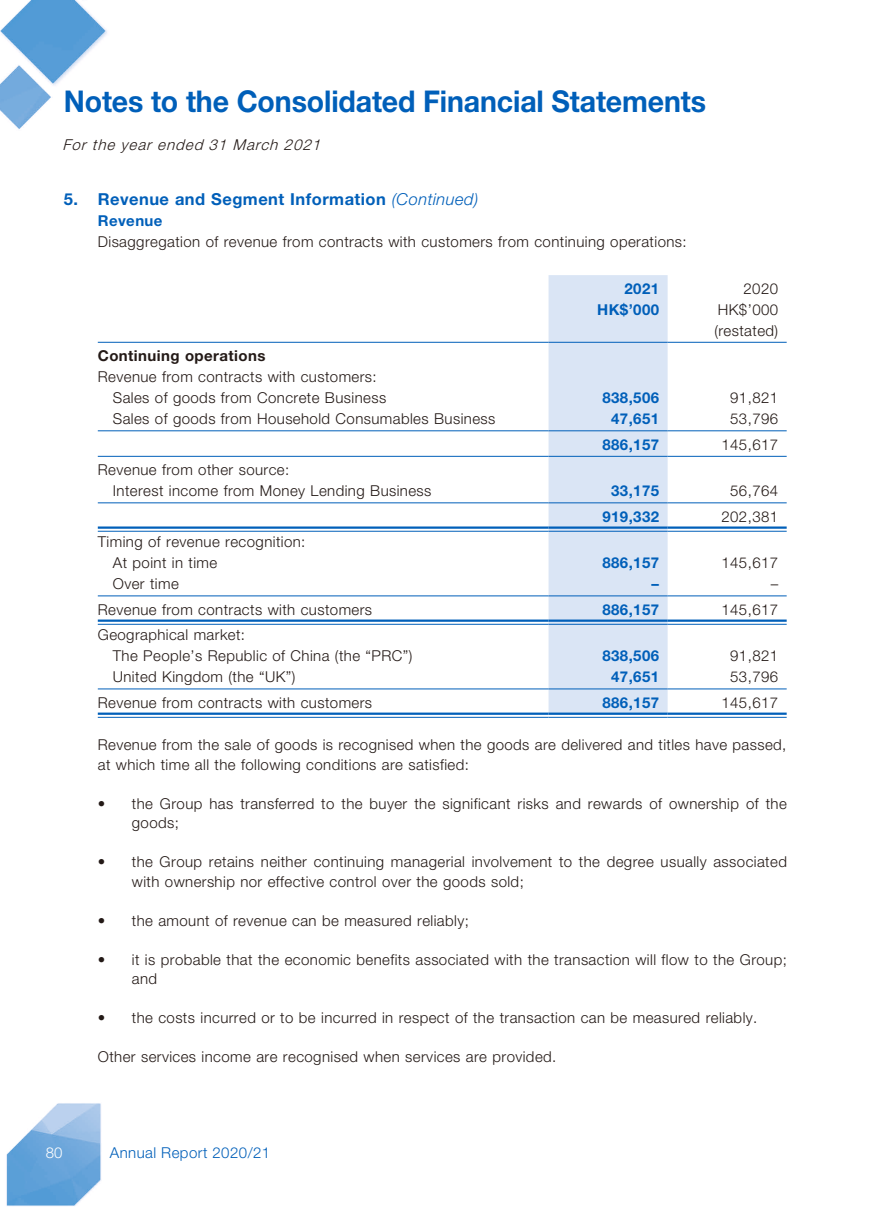
<style>
.page{position:relative;width:893px;height:1212px;background:#fff}
.page>*{position:absolute;margin:0;border:0;box-sizing:border-box;transform-origin:0 0}
.t1{font:700 30px "Helvetica Neue LT Std";letter-spacing:-.005em;color:#005fb9;scale:.95 1}
.t2{font:700 16.5px "Helvetica Neue LT Std";letter-spacing:.03em;color:#005fb9}
.t3{font:300 15px/21px "Helvetica Neue LT Std";letter-spacing:.03em;color:#231916}
.t4{font:700 15px "Helvetica Neue LT Std";letter-spacing:.03em;color:#005fb9}
.t5{font:italic 300 15px "Helvetica Neue LT Std";color:#231916}
.t6{font:700 15px "Helvetica Neue LT Std";letter-spacing:.03em;color:#231916}
.t7{font:300 15px "Helvetica Neue LT Std";letter-spacing:.03em;color:#005fb9}
.t8{font:300 15px "Helvetica Neue LT Std";color:#fff}
.s1{font-weight:300;font-style:italic}
</style>
<div class="page">
<img style="left:0;top:0;width:787px;height:1206px">
<div style="left:549px;top:275px;width:119px;height:437px;background:#dae5f5"></div>
<hr style="left:98px;top:342px;width:451px;height:1px;background:#005fb9">
<hr style="left:549px;top:342px;width:119px;height:1px;background:#005fb9">
<hr style="left:668px;top:342px;width:119px;height:1px;background:#005fb9">
<hr style="left:98px;top:430px;width:451px;height:1px;background:#005fb9">
<hr style="left:549px;top:430px;width:119px;height:1px;background:#005fb9">
<hr style="left:668px;top:430px;width:119px;height:1px;background:#005fb9">
<hr style="left:98px;top:456px;width:451px;height:1px;background:#005fb9">
<hr style="left:549px;top:456px;width:119px;height:1px;background:#005fb9">
<hr style="left:668px;top:456px;width:119px;height:1px;background:#005fb9">
<hr style="left:98px;top:502px;width:451px;height:1px;background:#005fb9">
<hr style="left:549px;top:502px;width:119px;height:1px;background:#005fb9">
<hr style="left:668px;top:502px;width:119px;height:1px;background:#005fb9">
<hr style="left:98px;top:526px;width:451px;height:3px;background:#005fb9">
<hr style="left:98px;top:531px;width:451px;height:1px;background:#005fb9">
<hr style="left:549px;top:526px;width:119px;height:3px;background:#005fb9">
<hr style="left:549px;top:531px;width:119px;height:1px;background:#005fb9">
<hr style="left:668px;top:526px;width:119px;height:3px;background:#005fb9">
<hr style="left:668px;top:531px;width:119px;height:1px;background:#005fb9">
<hr style="left:98px;top:595px;width:451px;height:1px;background:#005fb9">
<hr style="left:549px;top:595px;width:119px;height:1px;background:#005fb9">
<hr style="left:668px;top:595px;width:119px;height:1px;background:#005fb9">
<hr style="left:98px;top:619px;width:451px;height:3px;background:#005fb9">
<hr style="left:98px;top:624px;width:451px;height:1px;background:#005fb9">
<hr style="left:549px;top:619px;width:119px;height:3px;background:#005fb9">
<hr style="left:549px;top:624px;width:119px;height:1px;background:#005fb9">
<hr style="left:668px;top:619px;width:119px;height:3px;background:#005fb9">
<hr style="left:668px;top:624px;width:119px;height:1px;background:#005fb9">
<hr style="left:98px;top:688px;width:451px;height:1px;background:#005fb9">
<hr style="left:549px;top:688px;width:119px;height:1px;background:#005fb9">
<hr style="left:668px;top:688px;width:119px;height:1px;background:#005fb9">
<hr style="left:98px;top:712px;width:451px;height:3px;background:#005fb9">
<hr style="left:98px;top:717px;width:451px;height:1px;background:#005fb9">
<hr style="left:549px;top:712px;width:119px;height:3px;background:#005fb9">
<hr style="left:549px;top:717px;width:119px;height:1px;background:#005fb9">
<hr style="left:668px;top:712px;width:119px;height:3px;background:#005fb9">
<hr style="left:668px;top:717px;width:119px;height:1px;background:#005fb9">
<h1 class="t1" style="left:64px;top:83px;width:677px">Notes to the Consolidated Financial Statements</h1>
<p class="t5" style="left:62px;top:135px;width:264px">For the year ended 31 March 2021</p>
<p class="t2" style="left:64px;top:189px;width:416px">5. Revenue and Segment Information <span class="s1">(Continued)</span></p>
<p class="t4" style="left:98px;top:211px;width:66px">Revenue</p>
<p class="t3" style="left:98px;top:231px;width:590px">Disaggregation of revenue from contracts with customers from continuing operations:</p>
<p class="t4" style="left:624px;top:279px;width:36px">2021</p>
<p class="t3" style="left:743px;top:277px;width:36px">2020</p>
<p class="t4" style="left:597px;top:300px;width:63px">HK$’000</p>
<p class="t3" style="left:714px;top:298px;width:65px">HK$’000 (restated)</p>
<p class="t6" style="left:98px;top:346px;width:169px">Continuing operations</p>
<p class="t3" style="left:113px;top:366px;width:275px;text-indent:-15px">Revenue from contracts with customers:<br>Sales of goods from Concrete Business</p>
<p class="t4" style="left:602px;top:388px;width:58px">838,506</p>
<p class="t3" style="left:730px;top:387px;width:49px">91,821</p>
<p class="t3" style="left:113px;top:408px;width:384px">Sales of goods from Household Consumables Business</p>
<p class="t4" style="left:611px;top:409px;width:49px">47,651</p>
<p class="t3" style="left:730px;top:408px;width:49px">53,796</p>
<p class="t4" style="left:602px;top:435px;width:58px">886,157</p>
<p class="t3" style="left:721px;top:433px;width:58px">145,617</p>
<p class="t3" style="left:113px;top:459px;width:320px;text-indent:-15px">Revenue from other source:<br>Interest income from Money Lending Business</p>
<p class="t4" style="left:611px;top:481px;width:49px">33,175</p>
<p class="t3" style="left:730px;top:480px;width:49px">56,764</p>
<p class="t4" style="left:602px;top:507px;width:58px">919,332</p>
<p class="t3" style="left:721px;top:505px;width:58px">202,381</p>
<p class="t3" style="left:113px;top:531px;width:194px;text-indent:-15px">Timing of revenue recognition:<br>At point in time</p>
<p class="t4" style="left:602px;top:553px;width:58px">886,157</p>
<p class="t3" style="left:721px;top:552px;width:58px">145,617</p>
<p class="t3" style="left:113px;top:573px;width:68px">Over time</p>
<p class="t4" style="left:652px;top:574px;width:9px">–</p>
<p class="t3" style="left:771px;top:573px;width:9px">–</p>
<p class="t3" style="left:98px;top:598px;width:276px">Revenue from contracts with customers</p>
<p class="t4" style="left:602px;top:600px;width:58px">886,157</p>
<p class="t3" style="left:721px;top:598px;width:58px">145,617</p>
<p class="t3" style="left:113px;top:624px;width:301px;text-indent:-15px">Geographical market:<br>The People’s Republic of China (the “PRC”)</p>
<p class="t4" style="left:602px;top:647px;width:58px">838,506</p>
<p class="t3" style="left:730px;top:645px;width:49px">91,821</p>
<p class="t8" style="left:46px;top:1143px;width:18px">80</p>
<p class="t3" style="left:113px;top:666px;width:184px">United Kingdom (the “UK”)</p>
<p class="t4" style="left:611px;top:668px;width:49px">47,651</p>
<p class="t3" style="left:730px;top:666px;width:49px">53,796</p>
<p class="t3" style="left:98px;top:692px;width:276px">Revenue from contracts with customers</p>
<p class="t4" style="left:602px;top:693px;width:58px">886,157</p>
<p class="t3" style="left:721px;top:692px;width:58px">145,617</p>
<p class="t3" style="left:98px;top:735px;width:690px;line-height:19.5px">Revenue from the sale of goods is recognised when the goods are delivered and titles have passed, at which time all the following conditions are satisfied:</p>
<p class="t3" style="left:132px;top:793px;width:656px;line-height:19.5px;text-indent:-34px">• the Group has transferred to the buyer the significant risks and rewards of ownership of the goods;</p>
<p class="t3" style="left:132px;top:852px;width:657px;line-height:19.5px;text-indent:-34px">• the Group retains neither continuing managerial involvement to the degree usually associated with ownership nor effective control over the goods sold;</p>
<p class="t3" style="left:98px;top:909px;width:373px">• the amount of revenue can be measured reliably;</p>
<p class="t3" style="left:132px;top:949px;width:657px;line-height:19.5px;text-indent:-34px">• it is probable that the economic benefits associated with the transaction will flow to the Group; and</p>
<p class="t3" style="left:98px;top:1007px;width:661px">• the costs incurred or to be incurred in respect of the transaction can be measured reliably.</p>
<p class="t3" style="left:98px;top:1046px;width:460px">Other services income are recognised when services are provided.</p>
<p class="t7" style="left:110px;top:1143px;width:162px">Annual Report 2020/21</p>
</div>
